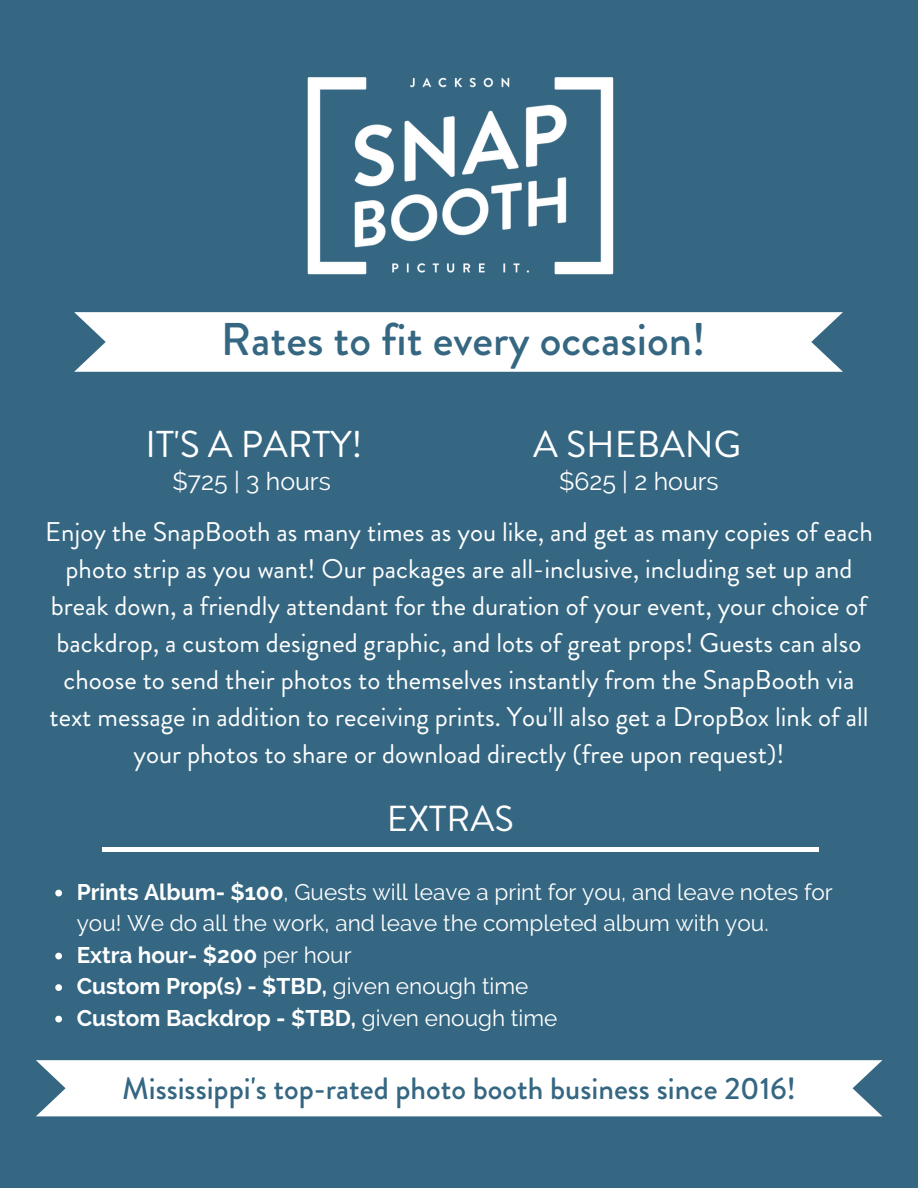
<style>
.page{position:relative;width:918px;height:1188px;background:#356782}
.page>*{position:absolute;margin:0;border:0;box-sizing:border-box;transform-origin:0 0}
.t1{font:500 45.75px "Brandon Grotesque";color:#356782}
.t2{font:37.35px "Brandon Grotesque";color:#fff}
.t3{font:36.15px "Brandon Grotesque";color:#fff}
.t4{font:500 30.75px "Brandon Grotesque";color:#356782}
.t5{font:27px/37.2px "Brandon Grotesque";color:#fff;text-align:center}
.t6{font:24.9px "Raleway";color:#fff}
.t7{font:22.5px/31.5px "Raleway";color:#fff}
.s1{font-weight:700}
</style>
<div class="page">
<svg style="left:74px;top:312px;width:769px;height:60px;background:#f5f7f8"></svg>
<div style="left:36px;top:1060px;width:846px;height:56px;background:#fff"></div>
<img style="left:307px;top:77px;width:307px;height:198px">
<hr style="left:102px;top:847px;width:717px;height:4px;background:#fff">
<svg style="left:55px;top:890px;width:7px;height:6px"></svg>
<svg style="left:55px;top:953px;width:7px;height:6px"></svg>
<svg style="left:55px;top:984px;width:7px;height:7px"></svg>
<svg style="left:55px;top:1016px;width:7px;height:6px"></svg>
<h1 class="t1" style="left:221px;top:307px;width:486px">Rates to fit every occasion!</h1>
<h2 class="t2" style="left:146px;top:418px;width:219px">IT'S A PARTY!</h2>
<p class="t6" style="left:172px;top:467px;width:160px">$725 | 3 hours</p>
<p class="t5" style="left:45px;top:513px;width:829px">Enjoy the SnapBooth as many times as you like, and get as many copies of each photo strip as you want! Our packages are all-inclusive, including set up and break down, a friendly attendant for the duration of your event, your choice of backdrop, a custom designed graphic, and lots of great props! Guests can also choose to send their photos to themselves instantly from the SnapBooth via text message in addition to receiving prints. You'll also get a DropBox link of all your photos to share or download directly (free upon request)!</p>
<h2 class="t2" style="left:533px;top:418px;width:209px">A SHEBANG</h2>
<p class="t6" style="left:559px;top:467px;width:161px">$625 | 2 hours</p>
<h3 class="t3" style="left:387px;top:793px;width:128px">EXTRAS</h3>
<p class="t7" style="left:77px;top:876px;width:758px"><span class="s1">Prints Album- $100</span>, Guests will leave a print for you, and leave notes for you! We do all the work, and leave the completed album with you.<br><span class="s1">Extra hour- $200</span> per hour<br><span class="s1">Custom Prop(s) - $TBD,</span> given enough time<br><span class="s1">Custom Backdrop - $TBD,</span> given enough time</p>
<p class="t4" style="left:122px;top:1066px;width:675px">Mississippi's top-rated photo booth business since 2016!</p>
</div>
